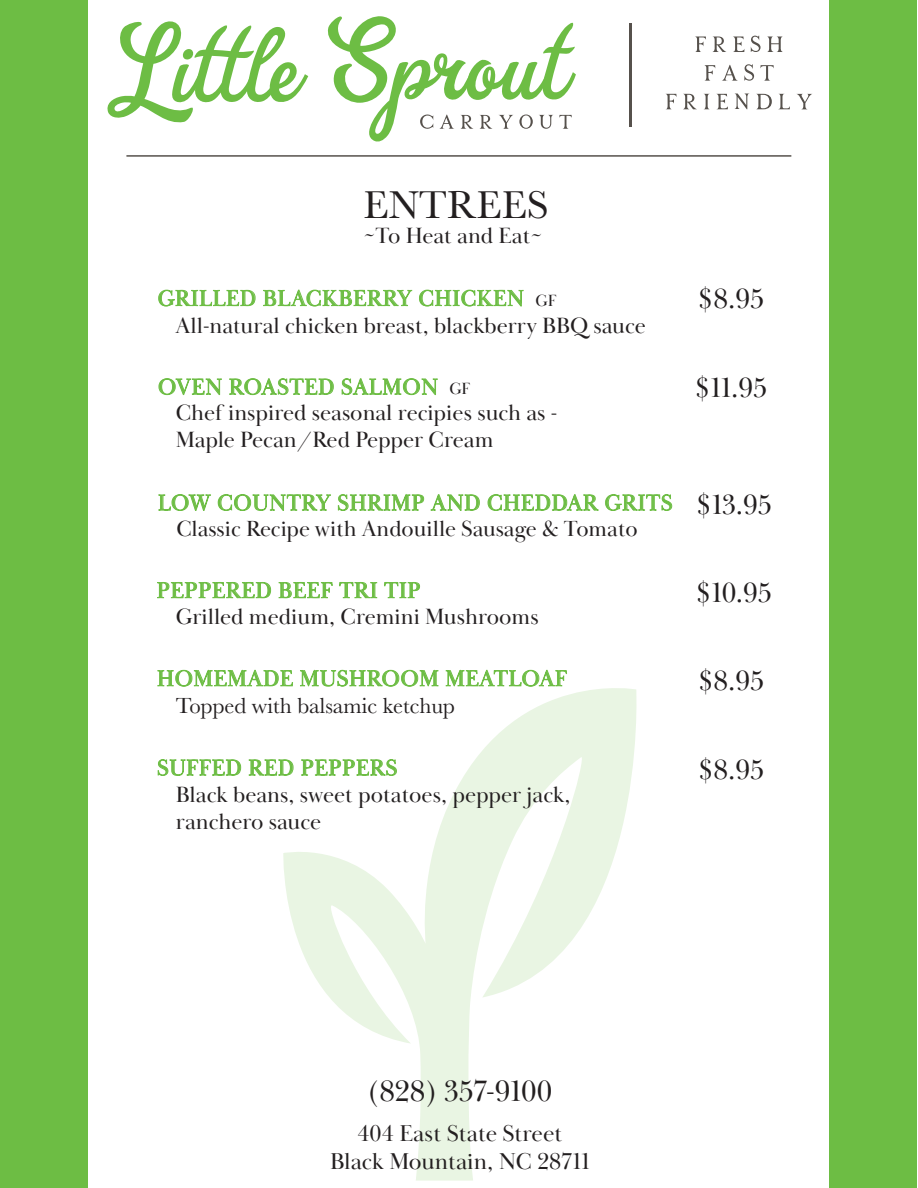
<style>
.page{position:relative;width:918px;height:1188px;background:#fff}
.page>*{position:absolute;margin:0;border:0;box-sizing:border-box;transform-origin:0 0}
.t1{font:40.35px "Baskerville";color:#231f20}
.t2{font:30.15px "Baskerville Display PT";color:#231f20}
.t3{font:28.5px "Baskerville Display PT";color:#231f20}
.t4{font:23.55px/28.2px "Baskerville Display PT";color:#231f20;text-align:center}
.t5{font:22.8px/27.3px "Baskerville Display PT";color:#231f20}
.t6{font:22.8px "Baskerville Display PT";letter-spacing:.03em;color:#6dbd44}
.t7{font:22.8px "Baskerville";color:#231f20}
.t8{font:22.5px "Baskerville Display PT";color:#231f20}
.t9{font:16.65px "Baskerville Display PT";color:#231f20}
.s1{font-size:28.5px;color:#231f20}
</style>
<div class="page">
<div style="left:0;top:0;width:87px;height:1188px;background:#6dbd44"></div>
<div style="left:829px;top:0;width:88px;height:1188px;background:#6dbd44"></div>
<svg style="left:283px;top:688px;width:354px;height:493px"></svg>
<hr style="left:629px;top:24px;width:2px;height:103px;background:#56514c">
<svg style="left:695px;top:37px;width:11px;height:15px"></svg>
<svg style="left:712px;top:37px;width:14px;height:15px"></svg>
<svg style="left:733px;top:37px;width:12px;height:15px"></svg>
<svg style="left:751px;top:36px;width:10px;height:16px"></svg>
<svg style="left:767px;top:37px;width:16px;height:15px"></svg>
<svg style="left:704px;top:65px;width:11px;height:16px"></svg>
<svg style="left:722px;top:65px;width:16px;height:16px"></svg>
<svg style="left:744px;top:64px;width:10px;height:17px"></svg>
<svg style="left:760px;top:65px;width:14px;height:16px"></svg>
<svg style="left:666px;top:94px;width:11px;height:15px"></svg>
<svg style="left:683px;top:94px;width:13px;height:15px"></svg>
<svg style="left:704px;top:94px;width:5px;height:15px"></svg>
<svg style="left:717px;top:94px;width:11px;height:15px"></svg>
<svg style="left:734px;top:94px;width:15px;height:15px"></svg>
<svg style="left:757px;top:94px;width:15px;height:15px"></svg>
<svg style="left:779px;top:94px;width:11px;height:15px"></svg>
<svg style="left:797px;top:94px;width:15px;height:15px"></svg>
<svg style="left:327px;top:16px;width:249px;height:126px"></svg>
<svg style="left:107px;top:21px;width:201px;height:102px"></svg>
<hr style="left:126px;top:155px;width:665px;height:2px;background:#56514c">
<svg style="left:158px;top:289px;width:98px;height:18px"></svg>
<svg style="left:263px;top:289px;width:149px;height:18px"></svg>
<svg style="left:419px;top:289px;width:105px;height:18px"></svg>
<svg style="left:158px;top:378px;width:64px;height:17px"></svg>
<svg style="left:229px;top:378px;width:105px;height:18px"></svg>
<svg style="left:341px;top:378px;width:97px;height:18px"></svg>
<svg style="left:158px;top:494px;width:53px;height:17px"></svg>
<svg style="left:218px;top:494px;width:113px;height:17px"></svg>
<svg style="left:338px;top:494px;width:86px;height:17px"></svg>
<svg style="left:430px;top:494px;width:50px;height:17px"></svg>
<svg style="left:487px;top:494px;width:112px;height:17px"></svg>
<svg style="left:605px;top:494px;width:68px;height:17px"></svg>
<svg style="left:157px;top:582px;width:114px;height:17px"></svg>
<svg style="left:278px;top:582px;width:55px;height:17px"></svg>
<svg style="left:339px;top:582px;width:38px;height:17px"></svg>
<svg style="left:384px;top:582px;width:36px;height:17px"></svg>
<svg style="left:157px;top:669px;width:136px;height:21px"></svg>
<svg style="left:300px;top:669px;width:139px;height:21px"></svg>
<svg style="left:445px;top:669px;width:122px;height:21px"></svg>
<svg style="left:157px;top:759px;width:84px;height:17px"></svg>
<svg style="left:248px;top:759px;width:46px;height:17px"></svg>
<svg style="left:301px;top:759px;width:96px;height:17px"></svg>
<h1 class="t1" style="left:364px;top:179px;width:187px">ENTREES</h1>
<p class="t5" style="left:363px;top:223px;width:180px">~To Heat and Eat~</p>
<p class="t6" style="left:158px;top:285px;width:368px">GRILLED BLACKBERRY CHICKEN</p>
<p class="t5" style="left:176px;top:312px;width:472px">All-natural chicken breast, blackberry BBQ sauce</p>
<p class="t9" style="left:536px;top:290px;width:23px">GF</p>
<p class="t3" style="left:698px;top:282px;width:68px">$8.95</p>
<p class="t6" style="left:158px;top:373px;width:282px">OVEN ROASTED SALMON</p>
<p class="t3" style="left:695px;top:371px;width:74px">$11.95</p>
<p class="t9" style="left:449px;top:379px;width:23px">GF</p>
<p class="t5" style="left:176px;top:400px;width:383px">Chef inspired seasonal recipies such as -<br>Maple Pecan/Red Pepper Cream</p>
<p class="t6" style="left:158px;top:489px;width:615px">LOW COUNTRY SHRIMP AND CHEDDAR GRITS <span class="s1">$13.95</span></p>
<p class="t8" style="left:176px;top:515px;width:463px">Classic Recipe with Andouille Sausage &amp; Tomato</p>
<p class="t6" style="left:157px;top:577px;width:265px">PEPPERED BEEF TRI TIP</p>
<p class="t3" style="left:696px;top:575px;width:78px">$10.95</p>
<p class="t5" style="left:176px;top:603px;width:364px">Grilled medium, Cremini Mushrooms</p>
<p class="t6" style="left:157px;top:665px;width:411px">HOMEMADE MUSHROOM MEATLOAF</p>
<p class="t3" style="left:698px;top:663px;width:68px">$8.95</p>
<p class="t7" style="left:176px;top:691px;width:281px">Topped with balsamic ketchup</p>
<p class="t6" style="left:157px;top:754px;width:242px">SUFFED RED PEPPERS</p>
<p class="t3" style="left:698px;top:753px;width:68px">$8.95</p>
<p class="t5" style="left:176px;top:782px;width:396px">Black beans, sweet potatoes, pepper jack, ranchero sauce</p>
<h2 class="t2" style="left:368px;top:1073px;width:186px">(828) 357-9100</h2>
<p class="t4" style="left:330px;top:1119px;width:261px">404 East State Street<br>Black Mountain, NC 28711</p>
</div>
